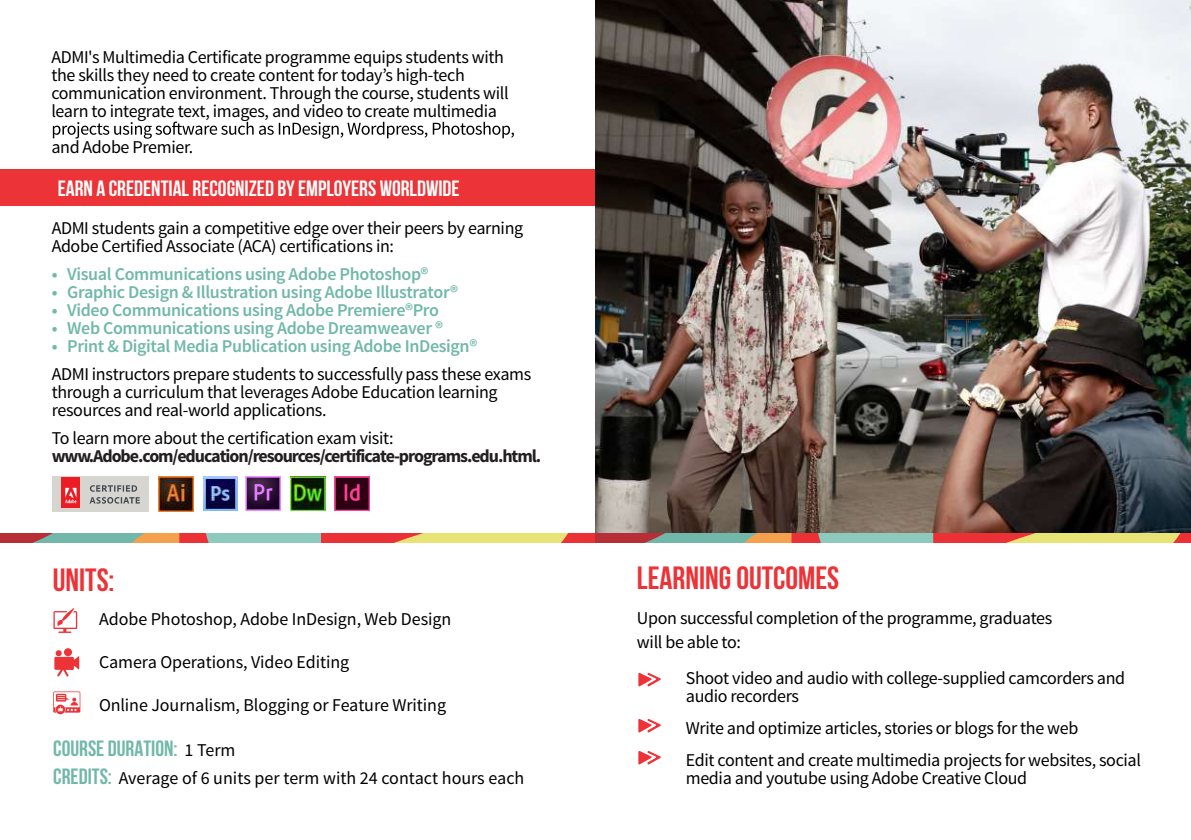
<style>
.page{position:relative;width:1191px;height:840px;background:#fff}
.page>*{position:absolute;margin:0;border:0;box-sizing:border-box;transform-origin:0 0}
.t1{font:700 32px "Bebas Neue";color:#ec3337}
.t2{font:700 22px "Bebas Neue";color:#fff}
.t3{font:700 22px "Bebas Neue";color:#71b8aa}
.t4{font:18px/18px "Source Sans Pro";letter-spacing:-.02em;color:#000}
.t5{font:600 18px "Source Sans Pro";letter-spacing:-.02em;color:#71b8aa}
.t6{font:700 18px "Source Sans Pro";letter-spacing:-.06em;color:#231f20}
.t7{font:18px "Source Sans Pro";color:#000}
.s1{font-family:"Source Sans Pro";font-weight:400;font-size:18px;color:#000}
.s2{font-family:"Bebas Neue";font-weight:700;font-size:22px;color:#71b8aa}
</style>
<div class="page">
<div style="left:0;top:169px;width:619px;height:37px;background:#ec3337"></div>
<img style="left:596px;top:0;width:595px;height:533px">
<svg style="left:53px;top:121px;width:461px;height:18px"></svg>
<svg style="left:638px;top:672px;width:23px;height:14px"></svg>
<svg style="left:638px;top:719px;width:23px;height:13px"></svg>
<svg style="left:638px;top:751px;width:23px;height:13px"></svg>
<div style="left:52px;top:476px;width:97px;height:35px;background:#d6d5d0"></div>
<div style="left:61px;top:476px;width:19px;height:31px;background:#ed1c24"></div>
<svg style="left:65px;top:487px;width:11px;height:16px"></svg>
<svg style="left:90px;top:485px;width:50px;height:18px"></svg>
<img style="left:159px;top:476px;width:35px;height:35px">
<img style="left:203px;top:476px;width:34px;height:34px">
<img style="left:291px;top:476px;width:34px;height:34px">
<img style="left:335px;top:476px;width:34px;height:34px">
<svg style="left:245px;top:476px;width:36px;height:34px"></svg>
<svg style="left:53px;top:608px;width:24px;height:24px"></svg>
<svg style="left:64px;top:647px;width:8px;height:9px"></svg>
<svg style="left:56px;top:649px;width:6px;height:7px"></svg>
<svg style="left:54px;top:655px;width:25px;height:21px"></svg>
<svg style="left:53px;top:691px;width:27px;height:22px"></svg>
<svg style="left:0;top:533px;width:1191px;height:9px;background:#c09974"></svg>
<p class="t4" style="left:51px;top:48px;width:459px">ADMI's Multimedia Certificate programme equips students with the skills they need to create content for today’s high-tech communication environment. Through the course, students will learn to integrate text, images, and video to create multimedia</p>
<p class="t4" style="left:51px;top:138px;width:143px">and Adobe Premier.</p>
<p class="t2" style="left:58px;top:176px;width:403px">EARN A CREDENTIAL RECOGNIZED BY EMPLOYERS WORLDWIDE</p>
<p class="t4" style="left:52px;top:219px;width:473px">ADMI students gain a competitive edge over their peers by earning<br>Adobe Certified Associate (ACA) certifications in:</p>
<p class="t5" style="left:52px;top:263px;width:378px">• Visual Communications using Adobe Photoshop®</p>
<p class="t5" style="left:52px;top:281px;width:408px">• Graphic Design &amp; Illustration using Adobe Illustrator®</p>
<p class="t5" style="left:52px;top:299px;width:389px">• Video Communications using Adobe Premiere®Pro</p>
<p class="t5" style="left:52px;top:317px;width:393px">• Web Communications using Adobe Dreamweaver ®</p>
<p class="t5" style="left:52px;top:335px;width:427px">• Print &amp; Digital Media Publication using Adobe InDesign®</p>
<p class="t4" style="left:52px;top:365px;width:481px">ADMI instructors prepare students to successfully pass these exams through a curriculum that leverages Adobe Education learning resources and real-world applications.</p>
<p class="t4" style="left:52px;top:429px;width:343px">To learn more about the certification exam visit:</p>
<p class="t6" style="left:52px;top:444px;width:491px">www.Adobe.com/education/resources/certificate-programs.edu.html.</p>
<h1 class="t1" style="left:53px;top:562px;width:63px">UNITS:</h1>
<p class="t4" style="left:99px;top:609px;width:353px">Adobe Photoshop, Adobe InDesign, Web Design</p>
<p class="t4" style="left:99px;top:653px;width:252px">Camera Operations, Video Editing</p>
<p class="t4" style="left:99px;top:696px;width:349px">Online Journalism, Blogging or Feature Writing</p>
<p class="t3" style="left:53px;top:736px;width:184px">COURSE DURATION: <span class="s1">1 Term</span></p>
<p class="t7" style="left:53px;top:766px;width:472px"><span class="s2">CREDITS:</span> Average of 6 units per term with 24 contact hours each</p>
<h1 class="t1" style="left:637px;top:560px;width:204px">LEARNING OUTCOMES</h1>
<p class="t4" style="left:637px;top:607px;width:417px;line-height:23px">Upon successful completion of the programme, graduates will be able to:</p>
<p class="t4" style="left:686px;top:668px;width:441px">Shoot video and audio with college-supplied camcorders and audio recorders</p>
<p class="t4" style="left:686px;top:711px;width:457px;line-height:32px">Write and optimize articles, stories or blogs for the web<br>Edit content and create multimedia projects for websites, social</p>
<p class="t4" style="left:686px;top:768px;width:343px">media and youtube using Adobe Creative Cloud</p>
</div>
